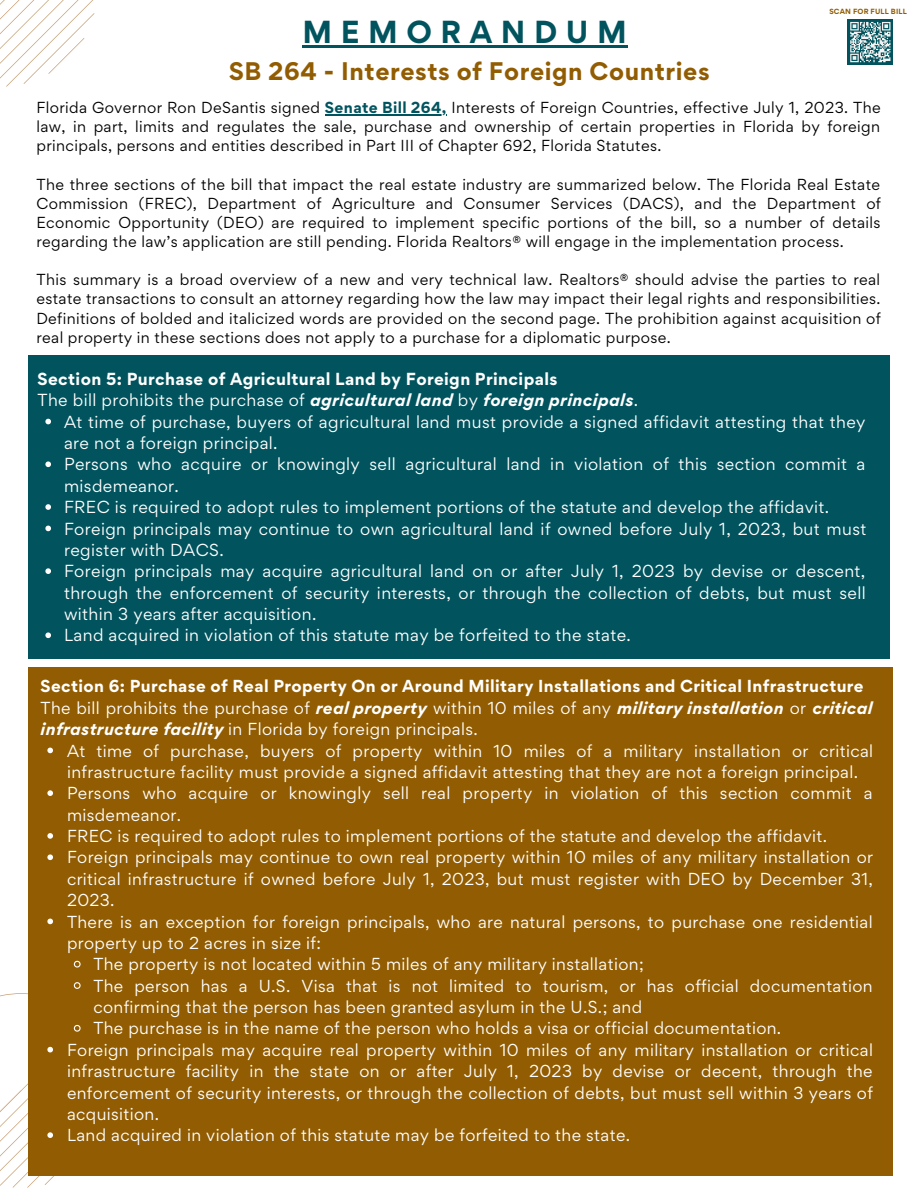
<style>
.page{position:relative;width:918px;height:1188px;background:#fff}
.page>*{position:absolute;margin:0;border:0;box-sizing:border-box;transform-origin:0 0}
.t1{font:700 28.5px "Gordita";letter-spacing:.3em;color:#01545e}
.t2{font:700 22.65px "Gordita";letter-spacing:.025em;color:#925d02}
.t3{font:15.6px/21.3px "Gordita";letter-spacing:.025em;color:#fff}
.t4{font:italic 700 15.6px "Gordita";letter-spacing:.025em;color:#fff}
.t5{font:700 15.6px "Gordita";letter-spacing:.025em;color:#fff}
.t6{font:15.45px/21.3px "Gordita";letter-spacing:.025em;color:#fff}
.t7{font:700 15.45px "Gordita";letter-spacing:.025em;color:#fff}
.t8{font:14.25px/19.2px "Gordita";letter-spacing:.025em;color:#000;text-align:justify}
.t9{font:700 6.75px "Gordita";letter-spacing:.025em;color:#925d02}
.s1{font-weight:700;color:#01545e}
.s2{font-weight:400;font-style:normal}
.s3{font-weight:700;font-style:italic}
</style>
<div class="page">
<svg style="left:0;top:0;width:95px;height:87px"></svg>
<hr style="left:302px;top:46px;width:326px;height:2px;background:#01545e">
<hr style="left:325px;top:114px;width:122px;height:1px;background:#01545e">
<div style="left:28px;top:355px;width:861px;height:303px;background:#01545e"></div>
<svg style="left:45px;top:419px;width:6px;height:5px"></svg>
<svg style="left:45px;top:461px;width:6px;height:6px"></svg>
<svg style="left:45px;top:504px;width:6px;height:6px"></svg>
<svg style="left:45px;top:526px;width:6px;height:5px"></svg>
<svg style="left:45px;top:568px;width:6px;height:6px"></svg>
<svg style="left:45px;top:632px;width:6px;height:6px"></svg>
<div style="left:28px;top:667px;width:865px;height:508px;background:#925d02"></div>
<svg style="left:47px;top:748px;width:6px;height:5px"></svg>
<svg style="left:47px;top:790px;width:6px;height:6px"></svg>
<svg style="left:47px;top:833px;width:6px;height:6px"></svg>
<svg style="left:47px;top:854px;width:6px;height:6px"></svg>
<svg style="left:47px;top:919px;width:6px;height:5px"></svg>
<svg style="left:73px;top:960px;width:8px;height:8px"></svg>
<svg style="left:0;top:982px;width:118px;height:206px"></svg>
<div style="left:848px;top:20px;width:45px;height:45px;background:#01545e"></div>
<svg style="left:850px;top:21px;width:41px;height:42px"></svg>
<p class="t1" style="left:302px;top:13px;width:326px">MEMORANDUM</p>
<p class="t2" style="left:229px;top:56px;width:482px">SB 264 - Interests of Foreign Countries</p>
<p class="t9" style="left:829px;top:7px;width:79px">SCAN FOR FULL BILL</p>
<p class="t8" style="left:36px;top:98px;width:846px">Florida Governor Ron DeSantis signed <span class="s1">Senate Bill 264,</span> Interests of Foreign Countries, effective July 1, 2023. The law, in part, limits and regulates the sale, purchase and ownership of certain properties in Florida by foreign principals, persons and entities described in Part III of Chapter 692, Florida Statutes.</p>
<p class="t8" style="left:36px;top:174px;width:846px">The three sections of the bill that impact the real estate industry are summarized below. The Florida Real Estate Commission (FREC), Department of Agriculture and Consumer Services (DACS), and the Department of Economic Opportunity (DEO) are required to implement specific portions of the bill, so a number of details regarding the law’s application are still pending. Florida Realtors® will engage in the implementation process.</p>
<p class="t8" style="left:36px;top:270px;width:846px">This summary is a broad overview of a new and very technical law. Realtors® should advise the parties to real estate transactions to consult an attorney regarding how the law may impact their legal rights and responsibilities.<br>Definitions of bolded and italicized words are provided on the second page. The prohibition against acquisition of real property in these sections does not apply to a purchase for a diplomatic purpose.</p>
<p class="t5" style="left:38px;top:368px;width:521px">Section 5: Purchase of Agricultural Land by Foreign Principals</p>
<p class="t4" style="left:38px;top:390px;width:602px"><span class="s2">The bill prohibits the purchase of</span> agricultural land <span class="s2">by</span> foreign principals<span class="s2">.</span></p>
<p class="t3" style="left:64px;top:411px;width:803px">At time of purchase, buyers of agricultural land must provide a signed affidavit attesting that they are not a foreign principal.</p>
<p class="t3" style="left:64px;top:454px;width:803px">Persons who acquire or knowingly sell agricultural land in violation of this section commit a misdemeanor.</p>
<p class="t3" style="left:64px;top:496px;width:767px">FREC is required to adopt rules to implement portions of the statute and develop the affidavit.</p>
<p class="t3" style="left:64px;top:518px;width:804px">Foreign principals may continue to own agricultural land if owned before July 1, 2023, but must register with DACS.</p>
<p class="t3" style="left:64px;top:560px;width:803px;text-align:justify">Foreign principals may acquire agricultural land on or after July 1, 2023 by devise or descent, through the enforcement of security interests, or through the collection of debts, but must sell within 3 years after acquisition.</p>
<p class="t3" style="left:64px;top:625px;width:568px">Land acquired in violation of this statute may be forfeited to the state.</p>
<p class="t7" style="left:41px;top:676px;width:825px">Section 6: Purchase of Real Property On or Around Military Installations and Critical Infrastructure</p>
<p class="t6" style="left:41px;top:697px;width:834px">The bill prohibits the purchase of <span class="s3">real property</span> within 10 miles of any <span class="s3">military installation</span> or <span class="s3">critical infrastructure facility</span> in Florida by foreign principals.</p>
<p class="t6" style="left:67px;top:740px;width:808px">At time of purchase, buyers of property within 10 miles of a military installation or critical infrastructure facility must provide a signed affidavit attesting that they are not a foreign principal.</p>
<p class="t6" style="left:67px;top:783px;width:807px">Persons who acquire or knowingly sell real property in violation of this section commit a misdemeanor.</p>
<p class="t6" style="left:67px;top:825px;width:762px">FREC is required to adopt rules to implement portions of the statute and develop the affidavit.</p>
<p class="t6" style="left:67px;top:847px;width:808px;text-align:justify">Foreign principals may continue to own real property within 10 miles of any military installation or critical infrastructure if owned before July 1, 2023, but must register with DEO by December 31, 2023.</p>
<p class="t6" style="left:67px;top:911px;width:807px">There is an exception for foreign principals, who are natural persons, to purchase one residential property up to 2 acres in size if:</p>
<p class="t6" style="left:93px;top:954px;width:552px">The property is not located within 5 miles of any military installation;</p>
<p class="t6" style="left:93px;top:975px;width:781px">The person has a U.S. Visa that is not limited to tourism, or has official documentation confirming that the person has been granted asylum in the U.S.; and</p>
<p class="t6" style="left:93px;top:1018px;width:689px">The purchase is in the name of the person who holds a visa or official documentation.</p>
<p class="t6" style="left:67px;top:1039px;width:807px;text-align:justify">Foreign principals may acquire real property within 10 miles of any military installation or critical infrastructure facility in the state on or after July 1, 2023 by devise or decent, through the enforcement of security interests, or through the collection of debts, but must sell within 3 years of acquisition.</p>
<p class="t6" style="left:67px;top:1125px;width:565px">Land acquired in violation of this statute may be forfeited to the state.</p>
</div>
